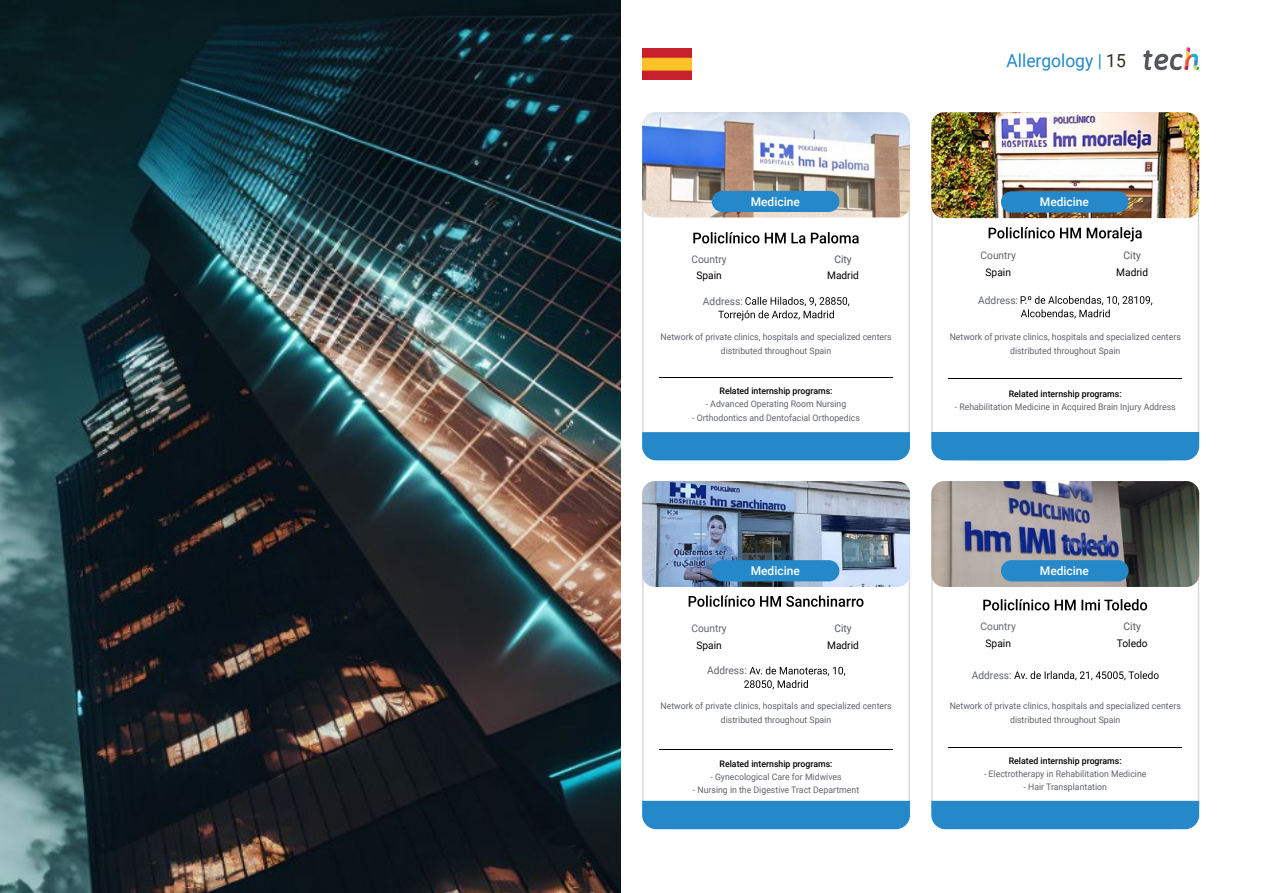
<style>
.page{position:relative;width:1263px;height:893px;background:#fff}
.page>*{position:absolute;margin:0;border:0;box-sizing:border-box;transform-origin:0 0}
.t1{font:18px "Roboto";color:#2488c9}
.t2{font:500 12px "Roboto";color:#fff}
.t3{font:10.5px "Roboto";color:#61646a}
.t4{font:10.5px "Roboto";color:#000}
.t5{font:10.5px "Roboto";color:#52555b}
.t6{font:9px/13.5px "Roboto";color:#61646a;text-align:center}
.t7{font:500 9px "Roboto";color:#000}
.s1{color:#312e20}
</style>
<div class="page">
<svg style="left:1143px;top:47px;width:56px;height:24px"></svg>
<img style="left:0;top:0;width:621px;height:893px">
<img style="left:642px;top:49px;width:49px;height:30px">
<svg style="left:642px;top:217px;width:269px;height:217px"></svg>
<img style="left:642px;top:112px;width:268px;height:105px">
<div style="left:712px;top:191px;width:127px;height:21px;background:#2488c9;border-radius:11px"></div>
<div style="left:642px;top:432px;width:268px;height:28px;background:#2488c9"></div>
<hr style="left:659px;top:377px;width:234px;height:1px;background:#000">
<svg style="left:693px;top:232px;width:166px;height:11px"></svg>
<svg style="left:718px;top:297px;width:131px;height:23px"></svg>
<svg style="left:931px;top:123px;width:269px;height:338px"></svg>
<img style="left:931px;top:112px;width:268px;height:106px">
<div style="left:1001px;top:191px;width:127px;height:22px;background:#2488c9;border-radius:11px"></div>
<div style="left:931px;top:432px;width:268px;height:28px;background:#2488c9"></div>
<hr style="left:948px;top:379px;width:234px;height:1px;background:#000">
<svg style="left:988px;top:227px;width:154px;height:15px"></svg>
<svg style="left:1021px;top:296px;width:131px;height:23px"></svg>
<svg style="left:642px;top:587px;width:269px;height:243px"></svg>
<img style="left:642px;top:481px;width:268px;height:106px">
<div style="left:712px;top:560px;width:127px;height:21px;background:#2488c9;border-radius:11px"></div>
<div style="left:642px;top:801px;width:268px;height:28px;background:#2488c9"></div>
<hr style="left:659px;top:749px;width:234px;height:1px;background:#000">
<svg style="left:689px;top:595px;width:174px;height:12px"></svg>
<svg style="left:744px;top:666px;width:101px;height:23px"></svg>
<svg style="left:931px;top:492px;width:269px;height:338px"></svg>
<img style="left:931px;top:481px;width:268px;height:106px">
<div style="left:1001px;top:560px;width:127px;height:21px;background:#2488c9;border-radius:11px"></div>
<div style="left:931px;top:801px;width:268px;height:28px;background:#2488c9"></div>
<hr style="left:948px;top:747px;width:234px;height:1px;background:#000">
<svg style="left:983px;top:599px;width:164px;height:11px"></svg>
<svg style="left:1014px;top:671px;width:145px;height:9px"></svg>
<h1 class="t1" style="left:1006px;top:48px;width:121px">Allergology | <span class="s1">15</span></h1>
<h2 class="t2" style="left:751px;top:193px;width:51px">Medicine</h2>
<h2 class="t2" style="left:1040px;top:194px;width:51px">Medicine</h2>
<p class="t3" style="left:691px;top:252px;width:37px">Country</p>
<p class="t4" style="left:696px;top:268px;width:27px">Spain</p>
<p class="t5" style="left:834px;top:252px;width:19px">City</p>
<p class="t4" style="left:827px;top:268px;width:33px">Madrid</p>
<p class="t3" style="left:980px;top:248px;width:37px">Country</p>
<p class="t4" style="left:985px;top:265px;width:27px">Spain</p>
<p class="t5" style="left:1123px;top:248px;width:19px">City</p>
<p class="t4" style="left:1116px;top:265px;width:33px">Madrid</p>
<p class="t3" style="left:703px;top:294px;width:41px">Address:</p>
<p class="t6" style="left:660px;top:330px;width:233px">Network of private clinics, hospitals and specialized centers distributed throughout Spain</p>
<p class="t7" style="left:720px;top:385px;width:114px">Related internship programs:</p>
<p class="t6" style="left:706px;top:397px;width:142px">- Advanced Operating Room Nursing</p>
<p class="t6" style="left:692px;top:410px;width:169px">- Orthodontics and Dentofacial Orthopedics</p>
<p class="t3" style="left:978px;top:293px;width:41px">Address:</p>
<p class="t6" style="left:950px;top:330px;width:233px">Network of private clinics, hospitals and specialized centers distributed throughout Spain</p>
<p class="t7" style="left:1009px;top:387px;width:114px">Related internship programs:</p>
<p class="t6" style="left:955px;top:400px;width:222px">- Rehabilitation Medicine in Acquired Brain Injury Address</p>
<h2 class="t2" style="left:751px;top:563px;width:51px">Medicine</h2>
<h2 class="t2" style="left:1040px;top:563px;width:51px">Medicine</h2>
<p class="t3" style="left:691px;top:621px;width:37px">Country</p>
<p class="t4" style="left:696px;top:638px;width:27px">Spain</p>
<p class="t5" style="left:834px;top:621px;width:19px">City</p>
<p class="t4" style="left:827px;top:638px;width:33px">Madrid</p>
<p class="t3" style="left:980px;top:619px;width:37px">Country</p>
<p class="t4" style="left:985px;top:635px;width:27px">Spain</p>
<p class="t5" style="left:1123px;top:619px;width:19px">City</p>
<p class="t4" style="left:1117px;top:635px;width:32px">Toledo</p>
<p class="t3" style="left:707px;top:663px;width:41px">Address:</p>
<p class="t6" style="left:660px;top:699px;width:233px">Network of private clinics, hospitals and specialized centers distributed throughout Spain</p>
<p class="t7" style="left:720px;top:757px;width:114px">Related internship programs:</p>
<p class="t6" style="left:710px;top:770px;width:133px">- Gynecological Care for Midwives</p>
<p class="t6" style="left:693px;top:783px;width:168px">- Nursing in the Digestive Tract Department</p>
<p class="t3" style="left:972px;top:668px;width:41px">Address:</p>
<p class="t6" style="left:950px;top:699px;width:233px">Network of private clinics, hospitals and specialized centers distributed throughout Spain</p>
<p class="t7" style="left:1009px;top:754px;width:114px">Related internship programs:</p>
<p class="t6" style="left:984px;top:766px;width:164px">- Electrotherapy in Rehabilitation Medicine</p>
<p class="t6" style="left:1023px;top:780px;width:85px">- Hair Transplantation</p>
</div>
